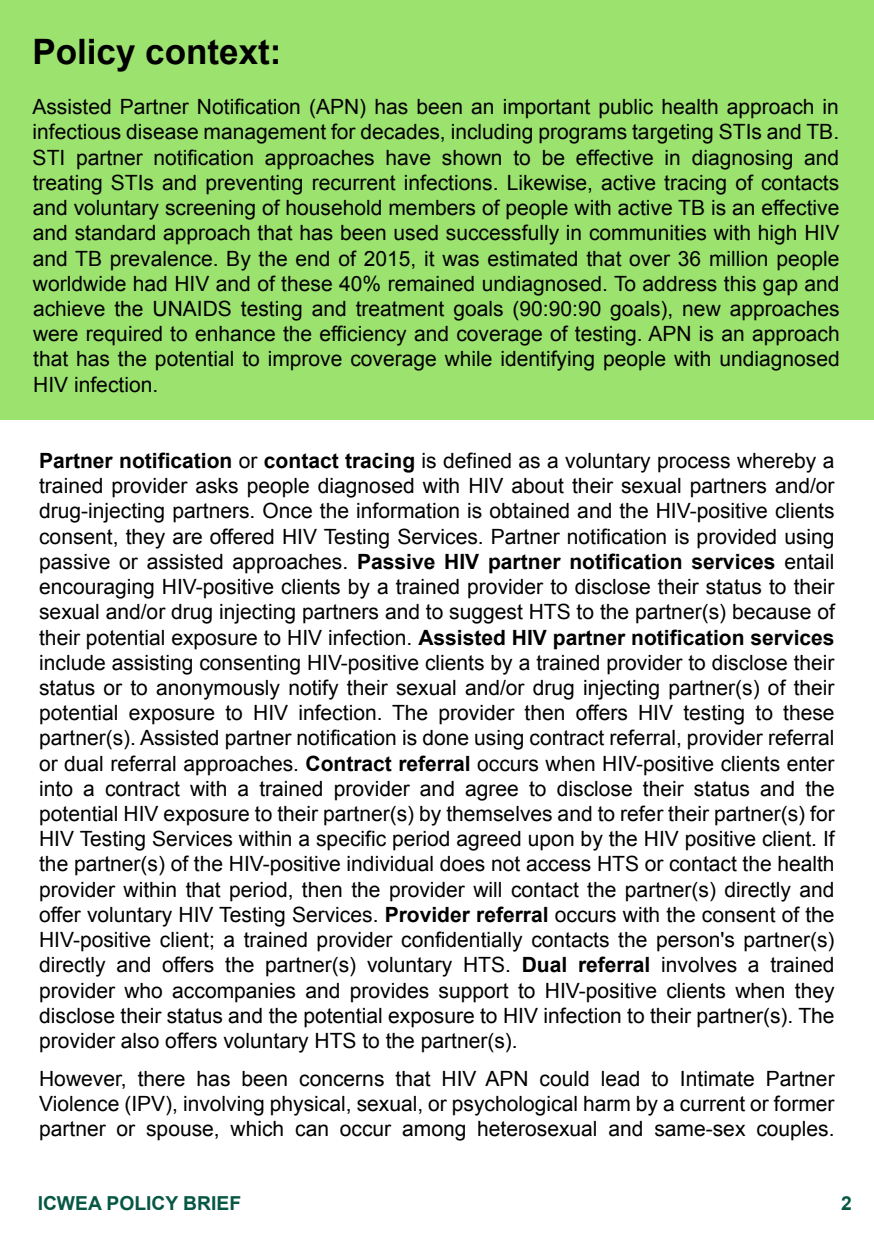
<style>
.page{position:relative;width:874px;height:1241px;background:#fff}
.page>*{position:absolute;margin:0;border:0;box-sizing:border-box;transform-origin:0 0}
.t1{font:700 35px "Arial";color:#000}
.t2{font:21px/25.2px "Arial";color:#000;text-align:justify}
.t3{font:700 19.25px "Arial";color:#065744}
.s1{font-weight:700}
</style>
<div class="page">
<div style="left:0;top:0;width:873px;height:420px;background:#9ce26f"></div>
<h1 class="t1" style="left:32px;top:28px;width:250px">Policy context:</h1>
<p class="t2" style="left:32px;top:94px;width:808px">Assisted Partner Notification (APN) has been an important public health approach in infectious disease management for decades, including programs targeting STIs and TB.<br>STI partner notification approaches have shown to be effective in diagnosing and treating STIs and preventing recurrent infections. Likewise, active tracing of contacts and voluntary screening of household members of people with active TB is an effective and standard approach that has been used successfully in communities with high HIV and TB prevalence. By the end of 2015, it was estimated that over 36 million people worldwide had HIV and of these 40% remained undiagnosed. To address this gap and achieve the UNAIDS testing and treatment goals (90:90:90 goals), new approaches were required to enhance the efficiency and coverage of testing. APN is an approach that has the potential to improve coverage while identifying people with undiagnosed HIV infection.</p>
<p class="t2" style="left:39px;top:448px;width:796px"><span class="s1">Partner notification</span> or <span class="s1">contact tracing</span> is defined as a voluntary process whereby a trained provider asks people diagnosed with HIV about their sexual partners and/or drug-injecting partners. Once the information is obtained and the HIV-positive clients consent, they are offered HIV Testing Services. Partner notification is provided using passive or assisted approaches. <span class="s1">Passive HIV partner notification services</span> entail encouraging HIV-positive clients by a trained provider to disclose their status to their sexual and/or drug injecting partners and to suggest HTS to the partner(s) because of their potential exposure to HIV infection. <span class="s1">Assisted HIV partner notification services </span>include assisting consenting HIV-positive clients by a trained provider to disclose their status or to anonymously notify their sexual and/or drug injecting partner(s) of their potential exposure to HIV infection. The provider then offers HIV testing to these partner(s). Assisted partner notification is done using contract referral, provider referral or dual referral approaches. <span class="s1">Contract referral</span> occurs when HIV-positive clients enter into a contract with a trained provider and agree to disclose their status and the potential HIV exposure to their partner(s) by themselves and to refer their partner(s) for HIV Testing Services within a specific period agreed upon by the HIV positive client. If the partner(s) of the HIV-positive individual does not access HTS or contact the health provider within that period, then the provider will contact the partner(s) directly and offer voluntary HIV Testing Services. <span class="s1">Provider referral</span> occurs with the consent of the HIV-positive client; a trained provider confidentially contacts the person's partner(s) directly and offers the partner(s) voluntary HTS. <span class="s1">Dual referral</span> involves a trained provider who accompanies and provides support to HIV-positive clients when they disclose their status and the potential exposure to HIV infection to their partner(s). The provider also offers voluntary HTS to the partner(s).</p>
<p class="t2" style="left:39px;top:1065px;width:796px">However, there has been concerns that HIV APN could lead to Intimate Partner Violence (IPV), involving physical, sexual, or psychological harm by a current or former partner or spouse, which can occur among heterosexual and same-sex couples.</p>
<p class="t3" style="left:38px;top:1190px;width:205px">ICWEA POLICY BRIEF</p>
<p class="t3" style="left:840px;top:1190px;width:12px">2</p>
</div>
